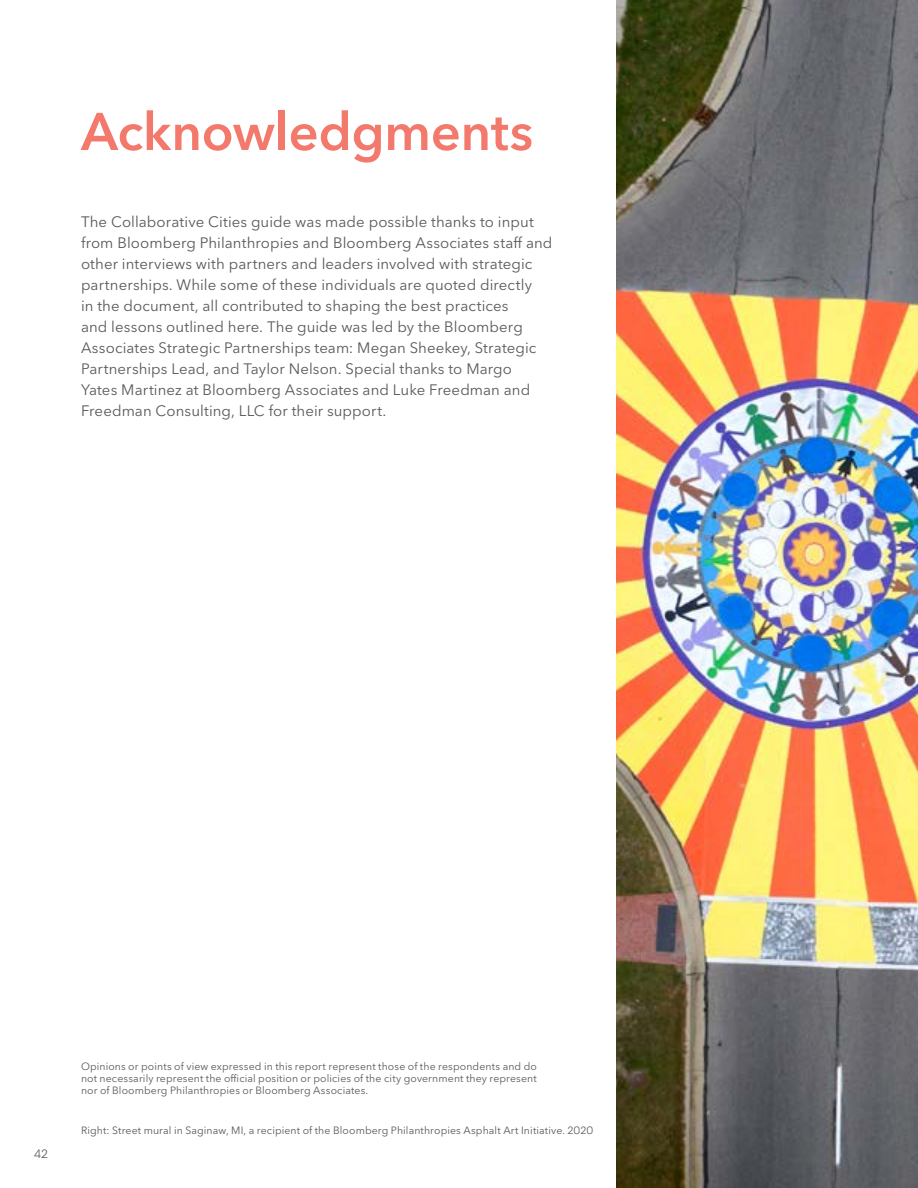
<style>
.page{position:relative;width:918px;height:1188px;background:#fff}
.page>*{position:absolute;margin:0;border:0;box-sizing:border-box;transform-origin:0 0}
.t1{font:600 52.5px "Avenir Next P For BBG";letter-spacing:-.005em;color:#f3796d}
.t2{font:15px/21px "Avenir Next P For BBG";letter-spacing:.005em;color:#58595b}
.t3{font:12px "Avenir Next P For BBG";color:#58595b}
.t4{font:10.5px/12px "Avenir Next P For BBG";letter-spacing:.01em;color:#58595b;text-align:justify}
</style>
<div class="page">
<img style="left:616px;top:0;width:302px;height:1188px">
<h1 class="t1" style="left:81px;top:100px;width:454px">Acknowledgments</h1>
<p class="t2" style="left:81px;top:212px;width:473px">The Collaborative Cities guide was made possible thanks to input from Bloomberg Philanthropies and Bloomberg Associates staff and other interviews with partners and leaders involved with strategic partnerships. While some of these individuals are quoted directly<br>in the document, all contributed to shaping the best practices<br>and lessons outlined here. The guide was led by the Bloomberg Associates Strategic Partnerships team: Megan Sheekey, Strategic Partnerships Lead, and Taylor Nelson. Special thanks to Margo<br>Yates Martinez at Bloomberg Associates and Luke Freedman and Freedman Consulting, LLC for their support.</p>
<p class="t3" style="left:34px;top:1147px;width:15px">42</p>
<p class="t4" style="left:81px;top:1061px;width:458px">Opinions or points of view expressed in this report represent those of the respondents and do not necessarily represent the official position or policies of the city government they represent nor of Bloomberg Philanthropies or Bloomberg Associates.</p>
<p class="t4" style="left:81px;top:1124px;width:514px">Right: Street mural in Saginaw, MI, a recipient of the Bloomberg Philanthropies Asphalt Art Initiative. 2020</p>
</div>
